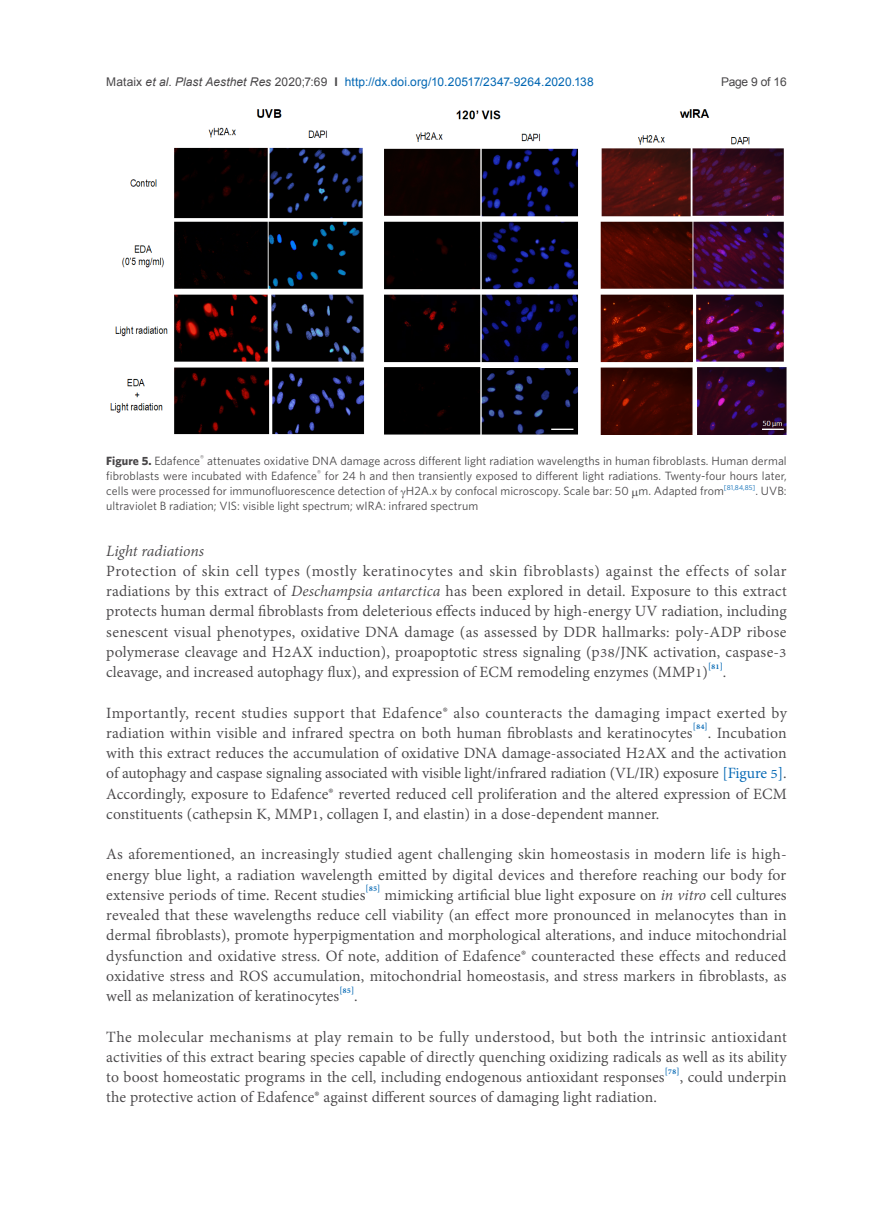
<style>
.page{position:relative;width:893px;height:1212px;background:#fff}
.page>*{position:absolute;margin:0;border:0;box-sizing:border-box;transform-origin:0 0}
.正文{font:19.2px/20.2px "Adobe Thai";letter-spacing:.005em;color:#484648;text-align:justify}
.正文-2{font:italic 19.2px "Adobe Thai";letter-spacing:-.005em;color:#484648}
.正文-3{font:12px/15px "Whitney";letter-spacing:.005em;color:#484648}
.t1{font:12px "Arial";letter-spacing:.01em;color:#0166b3}
.正文-4{font:700 12px "Whitney";letter-spacing:.005em;color:#484648}
.t2{font:12px "Arial";letter-spacing:-.025em;color:#484648}
.正文-5{font:7.05px "Whitney";color:#0166b3}
.正文-6{font:7.05px "Whitney";color:#484648}
.s1{color:#484648}
.s2{font-style:italic;color:#484648}
.s3{font-weight:700;color:#484648}
.s4{font-weight:400}
.s5{font-style:italic}
.s6{color:#0166b3}
</style>
<div class="page">
<img style="left:110px;top:109px;width:677px;height:325px">
<p class="t1" style="left:106px;top:73px;width:489px"><span class="s1">Mataix</span> <span class="s2">et al</span><span class="s1">.</span> <span class="s2">Plast Aesthet Res</span> <span class="s1">2020;7:69</span> <span class="s3">I</span> http://dx.doi.org/10.20517/2347-9264.2020.138</p>
<p class="t2" style="left:721px;top:73px;width:67px">Page 9 of 16</p>
<p class="正文-6" style="left:200px;top:453px;width:5px">®</p>
<p class="正文-3" style="left:106px;top:453px;width:682px;text-indent:101px">attenuates oxidative DNA damage across different light radiation wavelengths in human fibroblasts. Human dermal fibroblasts were incubated with Edafence</p>
<p class="正文-4" style="left:106px;top:454px;width:95px">Figure 5. <span class="s4">Edafence</span></p>
<p class="正文-6" style="left:317px;top:468px;width:5px">®</p>
<p class="正文-3" style="left:106px;top:468px;width:682px;text-indent:218px">for 24 h and then transiently exposed to different light radiations. Twenty-four hours later, cells were processed for immunofluorescence detection of H2A.x by confocal microscopy. Scale bar: 50 m. Adapted from</p>
<p class="正文-5" style="left:724px;top:483px;width:33px">[81,84,85]</p>
<p class="正文-3" style="left:755px;top:483px;width:33px">. UVB:</p>
<p class="正文-3" style="left:106px;top:498px;width:373px">ultraviolet B radiation; VIS: visible light spectrum; wIRA: infrared spectrum</p>
<p class="正文-2" style="left:106px;top:538px;width:99px">Light radiations</p>
<p class="正文" style="left:106px;top:559px;width:682px">Protection of skin cell types (mostly keratinocytes and skin fibroblasts) against the effects of solar radiations by this extract of <span class="s5">Deschampsia antarctica</span> has been explored in detail. Exposure to this extract protects human dermal fibroblasts from deleterious effects induced by high-energy UV radiation, including senescent visual phenotypes, oxidative DNA damage (as assessed by DDR hallmarks: poly-ADP ribose polymerase cleavage and H2AX induction), proapoptotic stress signaling (p38/JNK activation, caspase-3 cleavage, and increased autophagy flux), and expression of ECM remodeling enzymes (MMP1)<sup>[81]</sup>.</p>
<p class="正文" style="left:106px;top:701px;width:682px">Importantly, recent studies support that Edafence® also counteracts the damaging impact exerted by radiation within visible and infrared spectra on both human fibroblasts and keratinocytes<sup>[84]</sup>. Incubation with this extract reduces the accumulation of oxidative DNA damage-associated H2AX and the activation of autophagy and caspase signaling associated with visible light/infrared radiation (VL/IR) exposure <span class="s6">[Figure 5]</span>.</p>
<p class="正文" style="left:106px;top:782px;width:682px">Accordingly, exposure to Edafence® reverted reduced cell proliferation and the altered expression of ECM constituents (cathepsin K, MMP1, collagen I, and elastin) in a dose-dependent manner.</p>
<p class="正文" style="left:106px;top:842px;width:682px">As aforementioned, an increasingly studied agent challenging skin homeostasis in modern life is high&shy;energy blue light, a radiation wavelength emitted by digital devices and therefore reaching our body for extensive periods of time. Recent studies<sup>[85]</sup> mimicking artificial blue light exposure on <span class="s5">in vitro</span> cell cultures revealed that these wavelengths reduce cell viability (an effect more pronounced in melanocytes than in dermal fibroblasts), promote hyperpigmentation and morphological alterations, and induce mitochondrial dysfunction and oxidative stress. Of note, addition of Edafence® counteracted these effects and reduced oxidative stress and ROS accumulation, mitochondrial homeostasis, and stress markers in fibroblasts, as well as melanization of keratinocytes<sup>[85]</sup>.</p>
<p class="正文" style="left:106px;top:1025px;width:682px">The molecular mechanisms at play remain to be fully understood, but both the intrinsic antioxidant activities of this extract bearing species capable of directly quenching oxidizing radicals as well as its ability to boost homeostatic programs in the cell, including endogenous antioxidant responses<sup>[78]</sup>, could underpin the protective action of Edafence® against different sources of damaging light radiation.</p>
</div>
